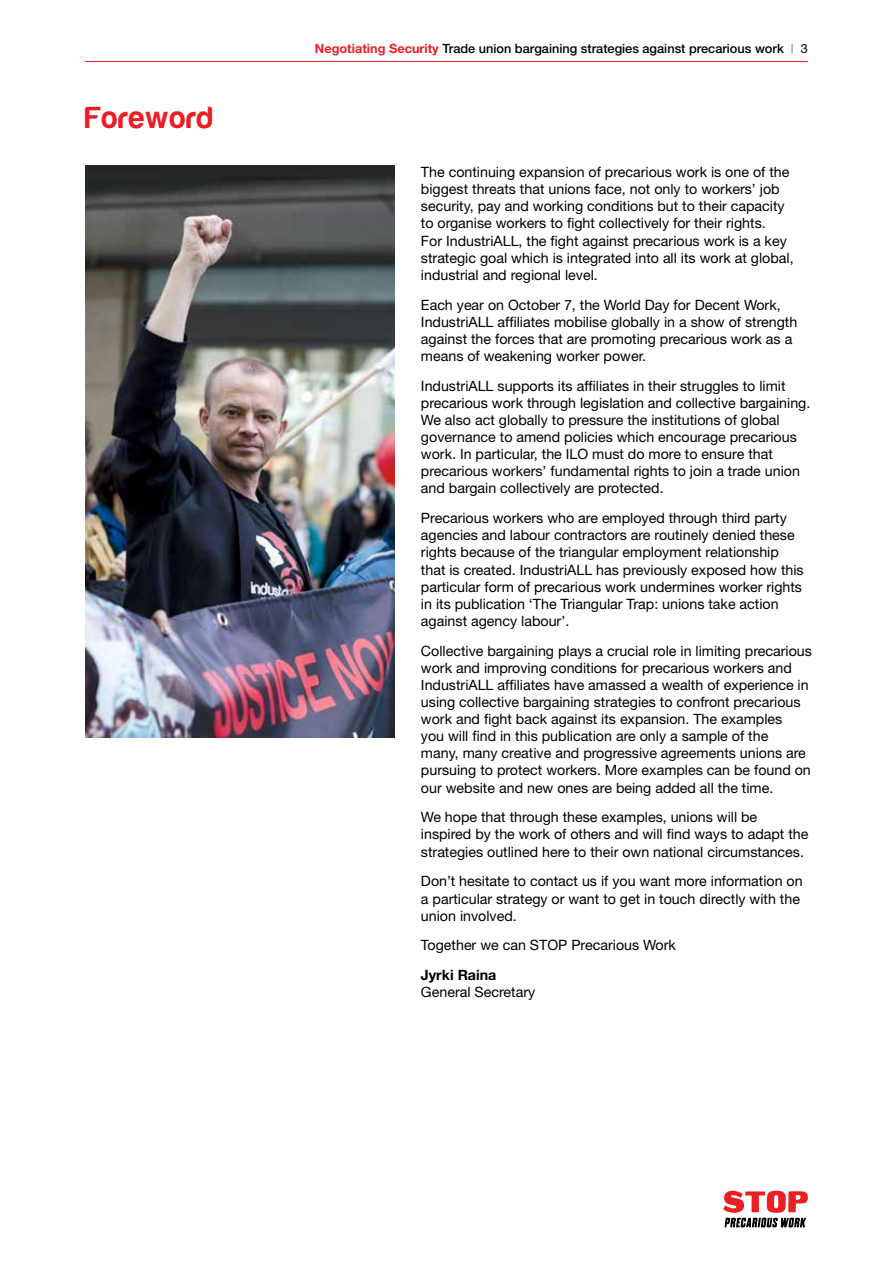
<style>
.page{position:relative;width:893px;height:1263px;background:#fff}
.page>*{position:absolute;margin:0;border:0;box-sizing:border-box;transform-origin:0 0}
.t1{font:31.5px "Harabara";letter-spacing:.03em;color:#ed1d24}
.t2{font:14.25px/17.1px "Helvetica Neue";color:#000}
.t3{font:700 14.25px "Helvetica Neue";color:#000}
.t4{font:500 12.75px "Helvetica Neue";color:#000}
.s1{font-weight:700;color:#ed1d24}
.s2{font-weight:100}
.s3{font-weight:400}
</style>
<div class="page">
<hr style="left:85px;top:61px;width:723px;height:1px;background:#ed1d24">
<svg style="left:723px;top:1191px;width:85px;height:36px"></svg>
<img style="left:85px;top:166px;width:310px;height:571px">
<h1 class="t1" style="left:85px;top:101px;width:129px">Foreword</h1>
<p class="t4" style="left:315px;top:40px;width:494px"><span class="s1">Negotiating Security</span> Trade union bargaining strategies against precarious work <span class="s2">|</span> <span class="s3">3</span></p>
<p class="t2" style="left:421px;top:163px;width:374px">The continuing expansion of precarious work is one of the biggest threats that unions face, not only to workers’ job security, pay and working conditions but to their capacity to organise workers to fight collectively for their rights.<br>For IndustriALL, the fight against precarious work is a key strategic goal which is integrated into all its work at global, industrial and regional level.</p>
<p class="t2" style="left:421px;top:296px;width:378px">Each year on October 7, the World Day for Decent Work, IndustriALL affiliates mobilise globally in a show of strength against the forces that are promoting precarious work as a means of weakening worker power.</p>
<p class="t2" style="left:421px;top:377px;width:391px">IndustriALL supports its affiliates in their struggles to limit precarious work through legislation and collective bargaining.<br>We also act globally to pressure the institutions of global governance to amend policies which encourage precarious work. In particular, the ILO must do more to ensure that precarious workers’ fundamental rights to join a trade union and bargain collectively are protected.</p>
<p class="t2" style="left:421px;top:509px;width:384px">Precarious workers who are employed through third party agencies and labour contractors are routinely denied these rights because of the triangular employment relationship that is created. IndustriALL has previously exposed how this particular form of precarious work undermines worker rights in its publication ‘The Triangular Trap: unions take action against agency labour’.</p>
<p class="t2" style="left:421px;top:642px;width:392px">Collective bargaining plays a crucial role in limiting precarious work and improving conditions for precarious workers and IndustriALL affiliates have amassed a wealth of experience in using collective bargaining strategies to confront precarious work and fight back against its expansion. The examples<br>you will find in this publication are only a sample of the<br>many, many creative and progressive agreements unions are pursuing to protect workers. More examples can be found on our website and new ones are being added all the time.</p>
<p class="t2" style="left:421px;top:808px;width:389px">We hope that through these examples, unions will be inspired by the work of others and will find ways to adapt the strategies outlined here to their own national circumstances.</p>
<p class="t2" style="left:421px;top:872px;width:383px">Don’t hesitate to contact us if you want more information on a particular strategy or want to get in touch directly with the union involved.</p>
<p class="t2" style="left:421px;top:937px;width:256px">Together we can STOP Precarious Work</p>
<p class="t3" style="left:421px;top:966px;width:77px">Jyrki Raina</p>
<p class="t2" style="left:421px;top:983px;width:116px">General Secretary</p>
</div>
